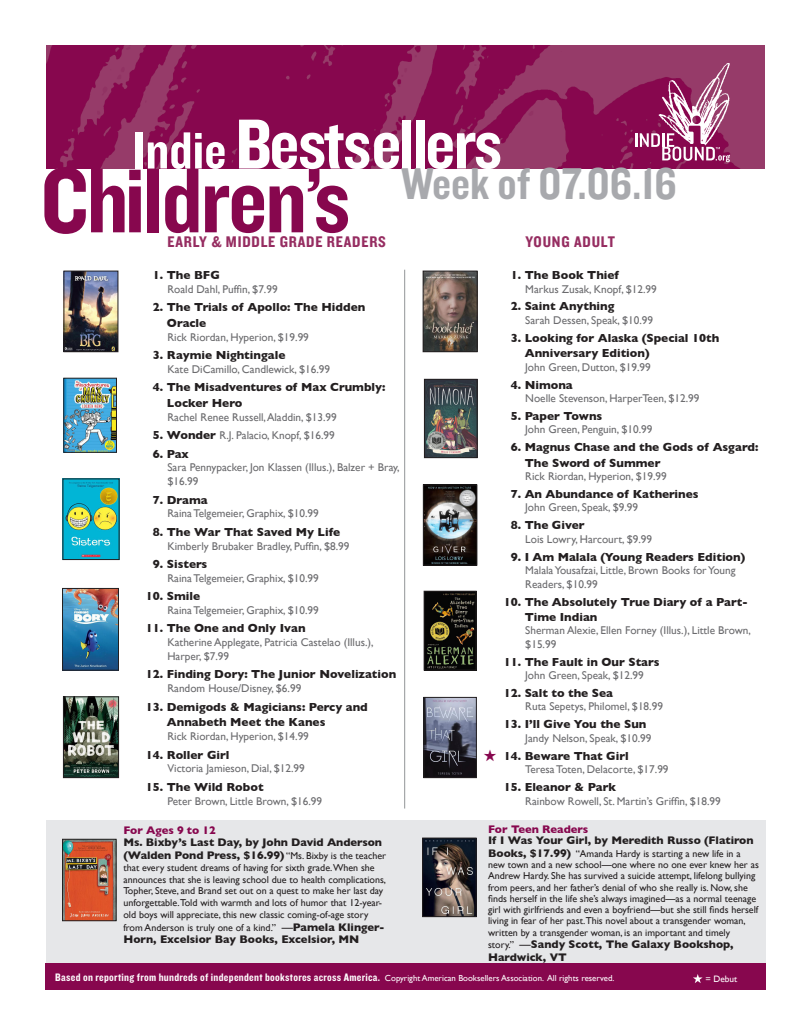
<style>
.page{position:relative;width:810px;height:1035px;background:#fff}
.page>*{position:absolute;margin:0;border:0;box-sizing:border-box;transform-origin:0 0}
.t1{font:95.5px "Knockout 50 Welterweight";letter-spacing:-.02em;color:#87074e}
.t2{font:73.38px "Knockout 50 Welterweight";letter-spacing:-.03em;color:#fff}
.t3{font:46.25px "Knockout 50 Welterweight";color:#a8a9ad}
.t4{font:16px "Knockout 50 Welterweight";letter-spacing:.05em;color:#962d61}
.BestsellerTitle{font:700 11.88px/15.8px "Gill Sans";color:#231f20}
.Body_Text_2{font:11.25px/13.9px "Gill Sans";color:#6b6b6e}
.t5{font:700 11.25px/12.5px "Gill Sans";color:#231f20}
.t6{font:11.25px "Knockout 50 Welterweight";letter-spacing:.025em;color:#fff}
.BestsellerTitle-2{font:11.25px "Gill Sans";color:#6b6b6e}
.t7{font:10px/11.2px "Gill Sans";color:#231f20}
.t8{font:9.25px "Gill Sans";color:#fff}
.s1{font-size:54.25px}
.s2{font-weight:700;font-size:11.88px;color:#231f20}
.s3{color:#87074e}
.s4{font-weight:400;font-size:10px}
.s5{font-size:11.25px}
.s6{font-weight:700;font-size:11.25px}
.s7{font-weight:400}
.s8{font-family:"Gill Sans";font-size:8.75px}
</style>
<div class="page">
<hr style="left:404px;top:270px;width:1px;height:539px;background:#939598">
<div style="left:46px;top:820px;width:720px;height:144px;background:#e6e7e9"></div>
<img style="left:46px;top:46px;width:718px;height:123px">
<svg style="left:635px;top:63px;width:95px;height:99px;background:#a85280"></svg>
<div style="left:45px;top:964px;width:721px;height:26px;background:#87074e"></div>
<img style="left:66px;top:273px;width:50px;height:77px">
<div style="left:64px;top:271px;width:54px;height:81px;border:1px solid #231f20"></div>
<img style="left:66px;top:380px;width:49px;height:70px">
<div style="left:64px;top:378px;width:53px;height:74px;border:1px solid #231f20"></div>
<img style="left:65px;top:699px;width:52px;height:77px">
<div style="left:63px;top:697px;width:56px;height:81px;border:1px solid #231f20"></div>
<img style="left:65px;top:481px;width:52px;height:77px">
<img style="left:64px;top:590px;width:53px;height:78px">
<div style="left:62px;top:588px;width:57px;height:82px;border:1px solid #231f20"></div>
<img style="left:425px;top:273px;width:50px;height:77px">
<div style="left:423px;top:271px;width:54px;height:81px;border:1px solid #231f20"></div>
<img style="left:426px;top:381px;width:49px;height:75px">
<div style="left:424px;top:379px;width:53px;height:79px;border:1px solid #231f20"></div>
<img style="left:426px;top:699px;width:49px;height:77px">
<div style="left:424px;top:697px;width:53px;height:81px;border:1px solid #231f20"></div>
<img style="left:426px;top:593px;width:48px;height:75px">
<div style="left:424px;top:591px;width:52px;height:79px;border:1px solid #231f20"></div>
<img style="left:425px;top:487px;width:50px;height:76px">
<div style="left:423px;top:485px;width:54px;height:80px;border:1px solid #231f20"></div>
<svg style="left:693px;top:974px;width:10px;height:9px"></svg>
<img style="left:64px;top:841px;width:50px;height:78px">
<div style="left:62px;top:839px;width:54px;height:82px;border:1px solid #231f20"></div>
<img style="left:424px;top:840px;width:50px;height:75px">
<div style="left:422px;top:838px;width:54px;height:79px;border:1px solid #231f20"></div>
<p class="t2" style="left:132px;top:96px;width:371px"><span class="s1">Indie</span> Bestsellers</p>
<p class="t3" style="left:401px;top:153px;width:277px">Week of 07.06.16</p>
<p class="t1" style="left:41px;top:138px;width:312px">Children’s</p>
<p class="t4" style="left:167px;top:232px;width:220px">EARLY &amp; MIDDLE GRADE READERS</p>
<p class="t4" style="left:525px;top:232px;width:91px">YOUNG ADULT</p>
<p class="BestsellerTitle" style="left:153px;top:267px;width:68px">1. The BFG</p>
<p class="Body_Text_2" style="left:167px;top:282px;width:112px">Roald Dahl, Puffin, $7.99</p>
<p class="BestsellerTitle" style="left:167px;top:299px;width:200px;text-indent:-14px">2. The Trials of Apollo: The Hidden<br>Oracle</p>
<p class="Body_Text_2" style="left:167px;top:330px;width:143px">Rick Riordan, Hyperion, $19.99</p>
<p class="BestsellerTitle" style="left:153px;top:347px;width:134px">3. Raymie Nightingale</p>
<p class="Body_Text_2" style="left:167px;top:362px;width:164px">Kate DiCamillo, Candlewick, $16.99</p>
<p class="BestsellerTitle" style="left:167px;top:379px;width:220px;text-indent:-14px">4. The Misadventures of Max Crumbly:<br>Locker Hero</p>
<p class="Body_Text_2" style="left:167px;top:410px;width:171px">Rachel Renee Russell, Aladdin, $13.99</p>
<p class="BestsellerTitle-2" style="left:153px;top:429px;width:183px"><span class="s2">5. Wonder</span> R.J. Palacio, Knopf, $16.99</p>
<p class="BestsellerTitle" style="left:153px;top:446px;width:37px">6. Pax</p>
<p class="Body_Text_2" style="left:167px;top:461px;width:234px">Sara Pennypacker, Jon Klassen (Illus.), Balzer + Bray, $16.99</p>
<p class="BestsellerTitle" style="left:153px;top:492px;width:56px">7. Drama</p>
<p class="Body_Text_2" style="left:167px;top:507px;width:153px">Raina Telgemeier, Graphix, $10.99</p>
<p class="BestsellerTitle" style="left:153px;top:524px;width:189px">8. The War That Saved My Life</p>
<p class="Body_Text_2" style="left:167px;top:539px;width:184px">Kimberly Brubaker Bradley, Puffin, $8.99</p>
<p class="BestsellerTitle" style="left:153px;top:556px;width:56px">9. Sisters</p>
<p class="Body_Text_2" style="left:167px;top:571px;width:153px">Raina Telgemeier, Graphix, $10.99</p>
<p class="BestsellerTitle" style="left:146px;top:588px;width:56px">10. Smile</p>
<p class="Body_Text_2" style="left:167px;top:603px;width:153px">Raina Telgemeier, Graphix, $10.99</p>
<p class="BestsellerTitle" style="left:146px;top:620px;width:161px">11. The One and Only Ivan</p>
<p class="Body_Text_2" style="left:167px;top:635px;width:208px">Katherine Applegate, Patricia Castelao (Illus.),<br>Harper, $7.99</p>
<p class="BestsellerTitle" style="left:146px;top:666px;width:252px">12. Finding Dory: The Junior Novelization</p>
<p class="Body_Text_2" style="left:167px;top:681px;width:135px">Random House/Disney, $6.99</p>
<p class="BestsellerTitle" style="left:167px;top:699px;width:202px;text-indent:-21px">13. Demigods &amp; Magicians: Percy and<br>Annabeth Meet the Kanes</p>
<p class="Body_Text_2" style="left:167px;top:729px;width:143px">Rick Riordan, Hyperion, $14.99</p>
<p class="BestsellerTitle" style="left:146px;top:746px;width:85px">14. Roller Girl</p>
<p class="Body_Text_2" style="left:167px;top:762px;width:139px">Victoria Jamieson, Dial, $12.99</p>
<p class="BestsellerTitle" style="left:146px;top:779px;width:119px">15. The Wild Robot</p>
<p class="Body_Text_2" style="left:167px;top:794px;width:156px">Peter Brown, Little Brown, $16.99</p>
<p class="t5" style="left:123px;top:824px;width:264px"><span class="s3">For Ages 9 to 12<br></span>Ms. Bixby’s Last Day, by John David Anderson (Walden Pond Press, $16.99) <span class="s4">“Ms. Bixby is the teacher</span></p>
<p class="t7" style="left:123px;top:861px;width:264px;line-height:12px">that every student dreams of having for sixth grade.When she announces that she is leaving school due to health complications, Topher, Steve, and Brand set out on a quest to make her last day unforgettable.Told with warmth and lots of humor that 12-year&shy;old boys will appreciate, this new classic coming-of-age story from Anderson is truly one of a kind.” <span class="s5">—</span><span class="s6">Pamela Klinger-</span></p>
<p class="t5" style="left:123px;top:933px;width:238px">Horn, Excelsior Bay Books, Excelsior, MN</p>
<p class="BestsellerTitle" style="left:511px;top:267px;width:110px">1. The Book Thief</p>
<p class="Body_Text_2" style="left:525px;top:282px;width:133px">Markus Zusak, Knopf, $12.99</p>
<p class="BestsellerTitle" style="left:511px;top:298px;width:105px">2. Saint Anything</p>
<p class="Body_Text_2" style="left:525px;top:313px;width:129px">Sarah Dessen, Speak, $10.99</p>
<p class="BestsellerTitle" style="left:525px;top:330px;width:196px;line-height:15.2px;text-indent:-14px">3. Looking for Alaska (Special 10th<br>Anniversary Edition)</p>
<p class="Body_Text_2" style="left:525px;top:360px;width:127px">John Green, Dutton, $19.99</p>
<p class="BestsellerTitle" style="left:511px;top:376px;width:63px">4. Nimona</p>
<p class="Body_Text_2" style="left:525px;top:391px;width:176px">Noelle Stevenson, HarperTeen, $12.99</p>
<p class="BestsellerTitle" style="left:511px;top:408px;width:93px">5. Paper Towns</p>
<p class="Body_Text_2" style="left:525px;top:422px;width:129px">John Green, Penguin, $10.99</p>
<p class="BestsellerTitle" style="left:525px;top:439px;width:235px;line-height:15.2px;text-indent:-14px">6. Magnus Chase and the Gods of Asgard:<br>The Sword of Summer</p>
<p class="Body_Text_2" style="left:525px;top:469px;width:143px">Rick Riordan, Hyperion, $19.99</p>
<p class="BestsellerTitle" style="left:511px;top:486px;width:189px">7. An Abundance of Katherines</p>
<p class="Body_Text_2" style="left:525px;top:501px;width:114px">John Green, Speak, $9.99</p>
<p class="BestsellerTitle" style="left:511px;top:517px;width:76px">8. The Giver</p>
<p class="Body_Text_2" style="left:525px;top:532px;width:128px">Lois Lowry, Harcourt, $9.99</p>
<p class="BestsellerTitle" style="left:511px;top:549px;width:236px">9. I Am Malala (Young Readers Edition)</p>
<p class="Body_Text_2" style="left:525px;top:564px;width:212px;line-height:13.4px">Malala Yousafzai, Little, Brown Books for Young<br>Readers, $10.99</p>
<p class="BestsellerTitle" style="left:525px;top:594px;width:225px;line-height:15.2px;text-indent:-21px">10. The Absolutely True Diary of a Part-<br>Time Indian</p>
<p class="Body_Text_2" style="left:525px;top:624px;width:227px;line-height:13.4px">Sherman Alexie, Ellen Forney (Illus.), Little Brown, $15.99</p>
<p class="BestsellerTitle" style="left:504px;top:653px;width:157px">11. The Fault in Our Stars</p>
<p class="Body_Text_2" style="left:525px;top:668px;width:120px">John Green, Speak, $12.99</p>
<p class="BestsellerTitle" style="left:504px;top:685px;width:111px">12. Salt to the Sea</p>
<p class="Body_Text_2" style="left:525px;top:700px;width:139px">Ruta Sepetys, Philomel, $18.99</p>
<p class="BestsellerTitle" style="left:504px;top:716px;width:144px">13. I’ll Give You the Sun</p>
<p class="Body_Text_2" style="left:525px;top:731px;width:128px">Jandy Nelson, Speak, $10.99</p>
<p class="BestsellerTitle" style="left:504px;top:748px;width:126px">14. Beware That Girl</p>
<p class="Body_Text_2" style="left:525px;top:762px;width:145px">Teresa Toten, Delacorte, $17.99</p>
<p class="BestsellerTitle" style="left:504px;top:779px;width:114px">15. Eleanor &amp; Park</p>
<p class="Body_Text_2" style="left:525px;top:794px;width:197px">Rainbow Rowell, St. Martin’s Griffin, $18.99</p>
<p class="t5" style="left:488px;top:823px;width:267px;line-height:11.2px"><span class="s3">For Teen Readers<br></span>If I Was Your Girl, by Meredith Russo (Flatiron</p>
<p class="t7" style="left:488px;top:848px;width:272px"><span class="s6">Books, $17.99)</span> “Amanda Hardy is starting a new life in a new town and a new school—one where no one ever knew her as Andrew Hardy. She has survived a suicide attempt, lifelong bullying from peers, and her father’s denial of who she really is. Now, she finds herself in the life she’s always imagined—as a normal teenage girl with girlfriends and even a boyfriend—but she still finds herself living in fear of her past.This novel about a transgender woman, written by a transgender woman, is an important and timely</p>
<p class="t5" style="left:488px;top:938px;width:247px"><span class="s4">story.”</span> <span class="s7">—</span>Sandy Scott, The Galaxy Bookshop,<br>Hardwick, VT</p>
<p class="t6" style="left:55px;top:970px;width:561px">Based on reporting from hundreds of independent bookstores across America. <span class="s8">Copyright American Booksellers Association. All rights reserved.</span></p>
<p class="t8" style="left:705px;top:973px;width:33px">= Debut</p>
</div>
